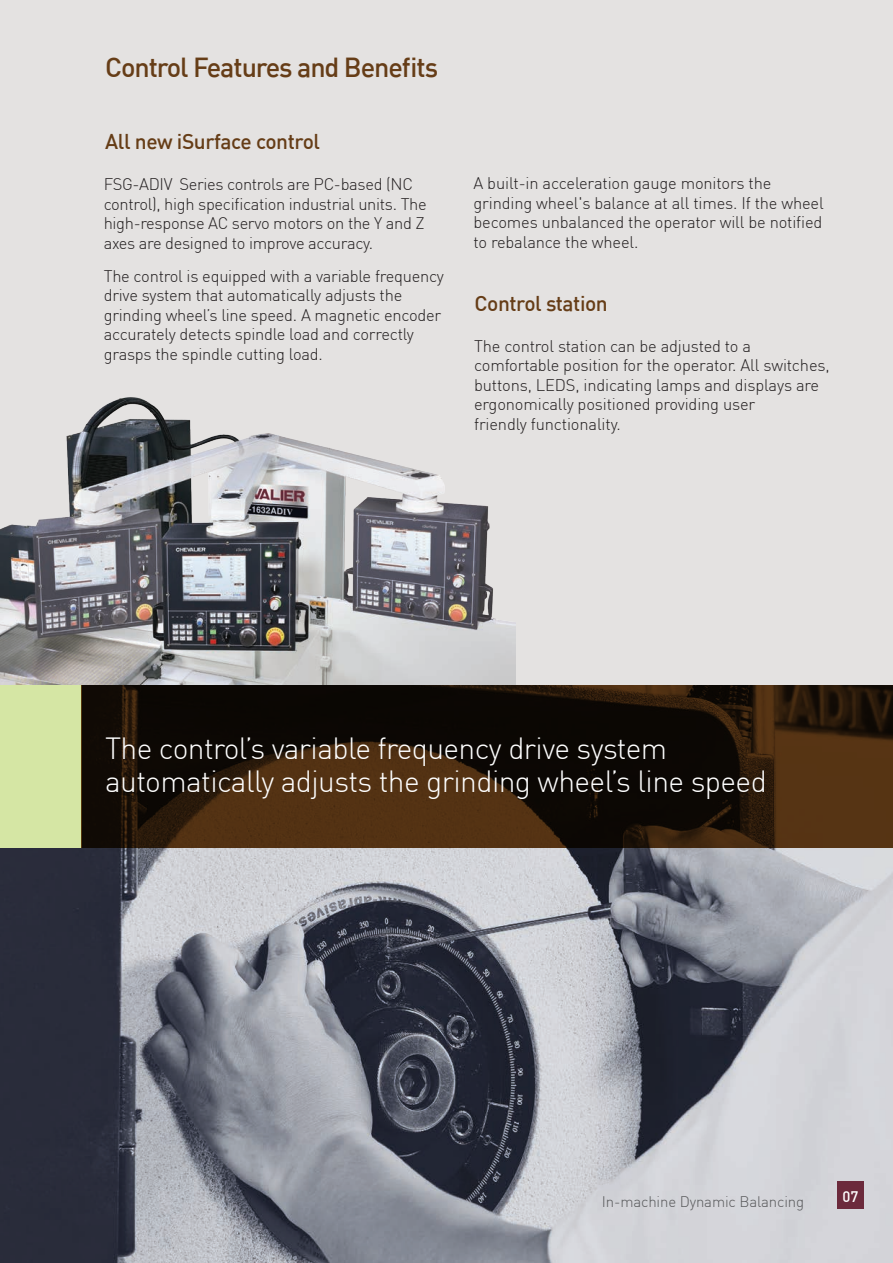
<style>
.page{position:relative;width:893px;height:1263px;background:#fff}
.page>*{position:absolute;margin:0;border:0;box-sizing:border-box;transform-origin:0 0}
.t1{font:300 30px/33px "DIN";letter-spacing:-.02em;color:#fff}
.t2{font:500 27px "DIN";letter-spacing:-.04em;color:#663d17}
.t3{font:500 21px "DIN";letter-spacing:-.02em;color:#663d17}
.t4{font:300 16.5px/19.5px "DIN";letter-spacing:-.015em;color:#231f20}
.t5{font:300 15px "DIN";letter-spacing:-.01em;color:#57585a}
.t6{font:500 15px "DIN";color:#fff}
</style>
<div class="page">
<div style="left:0;top:0;width:893px;height:685px;background:#e4e2e1"></div>
<img style="left:0;top:397px;width:515px;height:288px">
<img style="left:0;top:848px;width:893px;height:415px">
<div style="left:0;top:685px;width:81px;height:163px;background:#d5e6a4"></div>
<svg style="left:81px;top:685px;width:812px;height:163px;background:#29190a"></svg>
<div style="left:837px;top:1182px;width:26px;height:27px;background:#6c2a3c"></div>
<p class="t2" style="left:105px;top:50px;width:334px">Control Features and Benefits</p>
<p class="t3" style="left:105px;top:128px;width:216px">All new iSurface control</p>
<p class="t4" style="left:104px;top:175px;width:325px">FSG-ADIV Series controls are PC-based (NC control), high specification industrial units. The high-response AC servo motors on the Y and Z axes are designed to improve accuracy.</p>
<p class="t4" style="left:104px;top:266px;width:342px">The control is equipped with a variable frequency drive system that automatically adjusts the grinding wheel’s line speed. A magnetic encoder accurately detects spindle load and correctly grasps the spindle cutting load.</p>
<p class="t4" style="left:473px;top:173px;width:352px">A built-in acceleration gauge monitors the grinding wheel's balance at all times. If the wheel becomes unbalanced the operator will be notified to rebalance the wheel.</p>
<p class="t3" style="left:474px;top:290px;width:135px">Control station</p>
<p class="t4" style="left:474px;top:336px;width:357px">The control station can be adjusted to a comfortable position for the operator. All switches, buttons, LEDS, indicating lamps and displays are ergonomically positioned providing user<br>friendly functionality.</p>
<p class="t1" style="left:105px;top:732px;width:663px">The control’s variable frequency drive system automatically adjusts the grinding wheel’s line speed</p>
<p class="t5" style="left:602px;top:1192px;width:204px">In-machine Dynamic Balancing</p>
<p class="t6" style="left:842px;top:1186px;width:17px">07</p>
</div>
